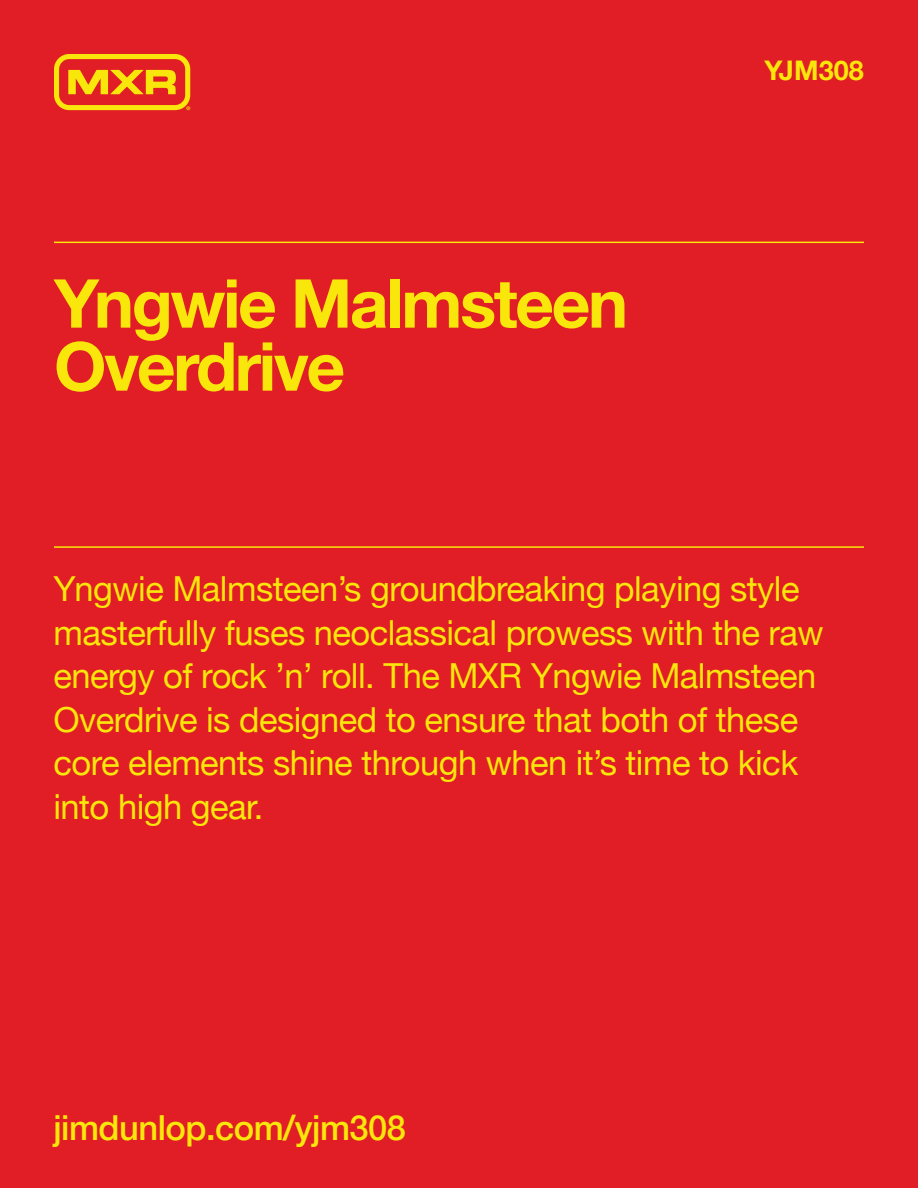
<style>
.page{position:relative;width:918px;height:1188px;background:#e11e25}
.page>*{position:absolute;margin:0;border:0;box-sizing:border-box;transform-origin:0 0}
.Pedal_Name{font:700 67.5px "Helvetica Neue";letter-spacing:-.035em;color:#f9e60b}
.Intro{font:34.5px/43.5px "Helvetica Neue";letter-spacing:-.015em;color:#f9e60b}
.Intro-2{font:500 34.5px "Helvetica Neue";letter-spacing:-.015em;color:#f9e60b}
.M{font:700 27px "Helvetica Neue";letter-spacing:.005em;color:#f9e60b}
</style>
<div class="page">
<svg style="left:54px;top:54px;width:136px;height:56px"></svg>
<hr style="left:54px;top:546px;width:810px;height:2px;background:#f9e60b">
<hr style="left:54px;top:242px;width:810px;height:1px;background:#f9e60b">
<p class="Pedal_Name" style="left:54px;top:262px;width:576px">Yngwie Malmsteen</p>
<p class="Pedal_Name" style="left:54px;top:325px;width:293px">Overdrive</p>
<p class="M" style="left:765px;top:54px;width:101px">YJM308</p>
<p class="Intro" style="left:53px;top:569px;width:772px">Yngwie Malmsteen’s groundbreaking playing style masterfully fuses neoclassical prowess with the raw energy of rock ’n’ roll. The MXR Yngwie Malmsteen Overdrive is designed to ensure that both of these core elements shine through when it’s time to kick into high gear.</p>
<p class="Intro-2" style="left:53px;top:1100px;width:354px">jimdunlop.com/yjm308</p>
</div>
